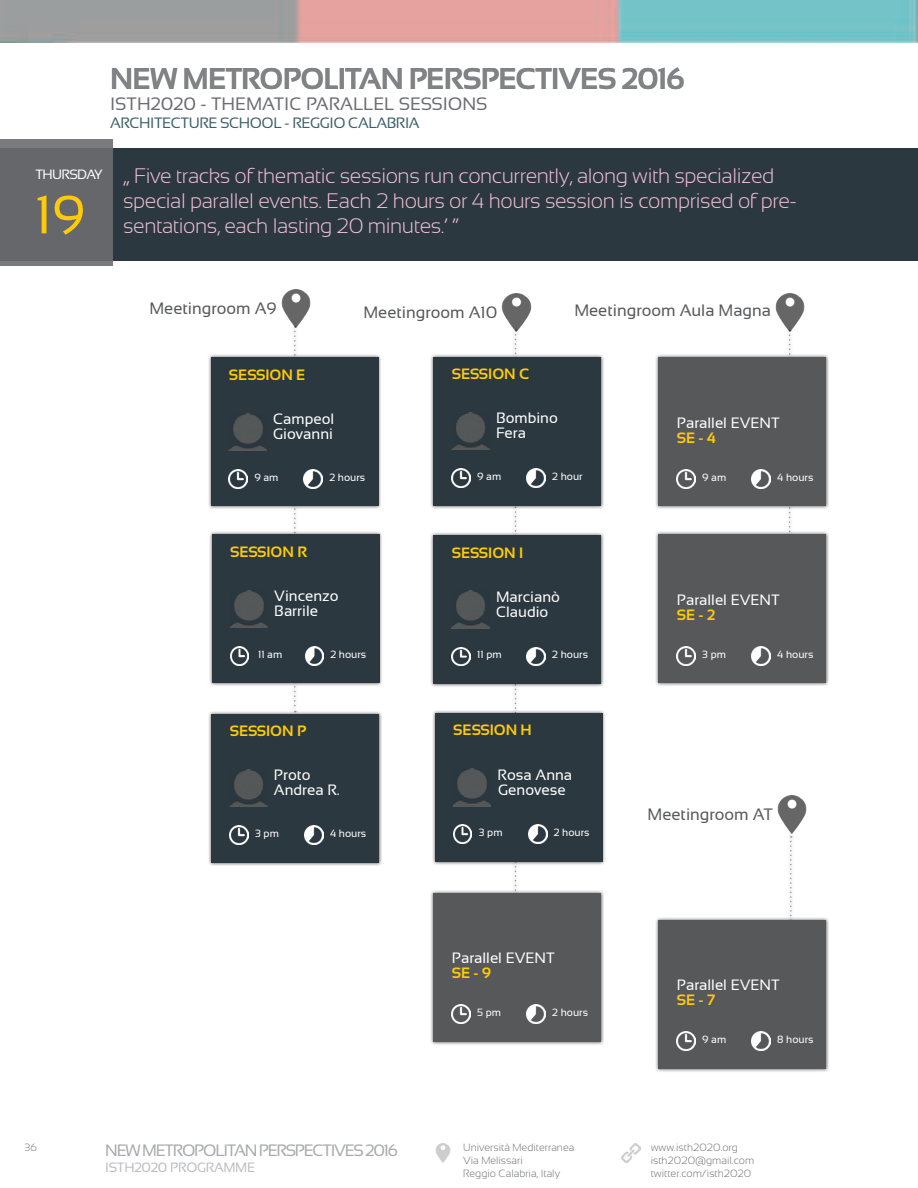
<style>
.page{position:relative;width:918px;height:1188px;background:#fff}
.page>*{position:absolute;margin:0;border:0;box-sizing:border-box;transform-origin:0 0}
.t1{font:54px "Sansation";color:#feca0a}
.t2{font:700 30px "Sansation";letter-spacing:-.025em;color:#808285}
.t3{font:300 21px/25.2px "Sansation";letter-spacing:-.02em;color:#f6c2d8}
.t4{font:18px "Sansation";color:#6c6d70}
.t5{font:16.5px "Sansation";color:#57585a}
.t6{font:16.5px "Sansation";letter-spacing:-.075em;color:#a8a9ad}
.t7{font:15px "Sansation";color:#fff}
.t8{font:700 15px "Sansation";color:#feca0a}
.t9{font:15px "Sansation";letter-spacing:-.03em;color:#3d616b}
.t10{font:13.5px "Sansation";letter-spacing:-.025em;color:#bcbdc0}
.t11{font:13.5px "Sansation";letter-spacing:-.05em;color:#fff}
.t12{font:300 10.5px/12.6px "Sansation";color:#6c6d70}
.t13{font:10.5px "Sansation";color:#fff}
</style>
<div class="page">
<img style="left:0;top:0;width:918px;height:42px">
<div style="left:787px;top:833px;width:8px;height:232px;background:#f9f9f9"></div>
<svg style="left:790px;top:836px;width:2px;height:81px"></svg>
<div style="left:786px;top:327px;width:8px;height:351px;background:#f9f9f9"></div>
<svg style="left:789px;top:331px;width:2px;height:200px"></svg>
<div style="left:291px;top:323px;width:8px;height:392px;background:#f9f9f9"></div>
<svg style="left:294px;top:327px;width:2px;height:384px"></svg>
<div style="left:511px;top:326px;width:8px;height:577px;background:#f9f9f9"></div>
<svg style="left:515px;top:331px;width:2px;height:559px"></svg>
<div style="left:209px;top:531px;width:174px;height:156px;background:#231f20;opacity:.75"></div>
<div style="left:212px;top:535px;width:167px;height:148px;background:#2c3840"></div>
<img style="left:230px;top:646px;width:19px;height:19px">
<img style="left:305px;top:646px;width:19px;height:19px">
<img style="left:230px;top:590px;width:38px;height:38px">
<div style="left:432px;top:710px;width:174px;height:155px;background:#231f20;opacity:.75"></div>
<div style="left:435px;top:713px;width:168px;height:149px;background:#2c3840"></div>
<img style="left:453px;top:825px;width:19px;height:19px">
<img style="left:528px;top:825px;width:19px;height:19px">
<img style="left:453px;top:769px;width:38px;height:37px">
<img style="left:775px;top:294px;width:30px;height:37px">
<div style="left:208px;top:354px;width:173px;height:156px;background:#231f20;opacity:.75"></div>
<div style="left:211px;top:358px;width:167px;height:148px;background:#2c3840"></div>
<img style="left:229px;top:469px;width:19px;height:19px">
<img style="left:304px;top:469px;width:19px;height:19px">
<img style="left:229px;top:413px;width:37px;height:38px">
<div style="left:208px;top:711px;width:174px;height:155px;background:#231f20;opacity:.75"></div>
<div style="left:212px;top:714px;width:167px;height:148px;background:#2c3840"></div>
<img style="left:230px;top:826px;width:18px;height:18px">
<img style="left:305px;top:826px;width:18px;height:18px">
<img style="left:230px;top:769px;width:37px;height:38px">
<div style="left:655px;top:917px;width:174px;height:155px;background:#231f20;opacity:.75"></div>
<div style="left:659px;top:920px;width:167px;height:149px;background:#57585a"></div>
<img style="left:677px;top:1032px;width:18px;height:19px">
<img style="left:752px;top:1032px;width:19px;height:19px">
<div style="left:655px;top:531px;width:174px;height:156px;background:#231f20;opacity:.75"></div>
<div style="left:659px;top:535px;width:167px;height:148px;background:#57585a"></div>
<img style="left:677px;top:646px;width:18px;height:19px">
<img style="left:752px;top:646px;width:19px;height:19px">
<div style="left:655px;top:354px;width:174px;height:156px;background:#231f20;opacity:.75"></div>
<div style="left:659px;top:358px;width:167px;height:148px;background:#57585a"></div>
<img style="left:677px;top:469px;width:18px;height:19px">
<img style="left:752px;top:469px;width:19px;height:19px">
<div style="left:430px;top:354px;width:174px;height:155px;background:#231f20;opacity:.75"></div>
<div style="left:434px;top:357px;width:167px;height:148px;background:#2c3840"></div>
<img style="left:452px;top:469px;width:18px;height:18px">
<img style="left:527px;top:469px;width:19px;height:18px">
<img style="left:452px;top:412px;width:37px;height:38px">
<img style="left:281px;top:290px;width:30px;height:37px">
<img style="left:501px;top:294px;width:31px;height:37px">
<img style="left:777px;top:796px;width:30px;height:37px">
<div style="left:430px;top:890px;width:174px;height:155px;background:#231f20;opacity:.75"></div>
<div style="left:434px;top:893px;width:167px;height:149px;background:#57585a"></div>
<img style="left:452px;top:1005px;width:18px;height:19px">
<img style="left:527px;top:1005px;width:19px;height:19px">
<div style="left:430px;top:532px;width:174px;height:155px;background:#231f20;opacity:.75"></div>
<div style="left:434px;top:535px;width:167px;height:149px;background:#2c3840"></div>
<img style="left:452px;top:647px;width:18px;height:19px">
<img style="left:527px;top:647px;width:19px;height:19px">
<img style="left:452px;top:591px;width:37px;height:37px">
<div style="left:0;top:148px;width:918px;height:113px;background:#2c3840"></div>
<svg style="left:0;top:139px;width:112px;height:127px;fill:#65676b"></svg>
<img style="left:435px;top:1144px;width:16px;height:18px">
<img style="left:621px;top:1144px;width:19px;height:18px">
<h2 class="t2" style="left:110px;top:61px;width:576px">NEW METROPOLITAN PERSPECTIVES 2016</h2>
<p class="t4" style="left:110px;top:94px;width:379px">ISTH2020 - THEMATIC PARALLEL SESSIONS</p>
<p class="t9" style="left:110px;top:114px;width:311px">ARCHITECTURE SCHOOL - REGGIO CALABRIA</p>
<p class="t11" style="left:35px;top:166px;width:69px">THURSDAY</p>
<p class="t1" style="left:35px;top:184px;width:52px">19</p>
<p class="t3" style="left:123px;top:163px;width:675px">„ Five tracks of thematic sessions run concurrently, along with specialized special parallel events. Each 2 hours or 4 hours session is comprised of pre&shy;sentations, each lasting 20 minutes.‘ “</p>
<p class="t5" style="left:149px;top:299px;width:129px">Meetingroom A9</p>
<p class="t5" style="left:363px;top:303px;width:136px">Meetingroom A10</p>
<p class="t5" style="left:574px;top:301px;width:198px">Meetingroom Aula Magna</p>
<p class="t8" style="left:229px;top:366px;width:78px">SESSION E</p>
<p class="t8" style="left:452px;top:366px;width:79px">SESSION C</p>
<p class="t7" style="left:273px;top:411px;width:63px">Campeol</p>
<p class="t7" style="left:273px;top:426px;width:61px">Giovanni</p>
<p class="t7" style="left:496px;top:410px;width:63px">Bombino</p>
<p class="t7" style="left:496px;top:425px;width:31px">Fera</p>
<p class="t7" style="left:677px;top:414px;width:104px">Parallel EVENT</p>
<p class="t8" style="left:677px;top:429px;width:41px">SE - 4</p>
<p class="t13" style="left:254px;top:471px;width:26px">9 am</p>
<p class="t13" style="left:329px;top:471px;width:37px">2 hours</p>
<p class="t13" style="left:477px;top:471px;width:26px">9 am</p>
<p class="t13" style="left:552px;top:471px;width:32px">2 hour</p>
<p class="t13" style="left:702px;top:471px;width:26px">9 am</p>
<p class="t13" style="left:777px;top:471px;width:38px">4 hours</p>
<p class="t8" style="left:230px;top:543px;width:79px">SESSION R</p>
<p class="t8" style="left:452px;top:544px;width:73px">SESSION I</p>
<p class="t7" style="left:274px;top:588px;width:66px">Vincenzo</p>
<p class="t7" style="left:274px;top:603px;width:45px">Barrile</p>
<p class="t7" style="left:496px;top:588px;width:65px">Marcianò</p>
<p class="t7" style="left:496px;top:603px;width:54px">Claudio</p>
<p class="t7" style="left:677px;top:591px;width:104px">Parallel EVENT</p>
<p class="t8" style="left:677px;top:606px;width:40px">SE - 2</p>
<p class="t13" style="left:258px;top:648px;width:26px">11 am</p>
<p class="t13" style="left:331px;top:648px;width:37px">2 hours</p>
<p class="t13" style="left:477px;top:649px;width:26px">11 pm</p>
<p class="t13" style="left:552px;top:649px;width:37px">2 hours</p>
<p class="t13" style="left:702px;top:648px;width:25px">3 pm</p>
<p class="t13" style="left:777px;top:648px;width:38px">4 hours</p>
<p class="t8" style="left:230px;top:723px;width:78px">SESSION P</p>
<p class="t8" style="left:453px;top:722px;width:80px">SESSION H</p>
<p class="t7" style="left:274px;top:767px;width:38px">Proto</p>
<p class="t7" style="left:274px;top:782px;width:67px">Andrea R.</p>
<p class="t7" style="left:498px;top:766px;width:76px">Rosa Anna</p>
<p class="t7" style="left:498px;top:781px;width:69px">Genovese</p>
<p class="t5" style="left:648px;top:805px;width:127px">Meetingroom AT</p>
<p class="t13" style="left:255px;top:828px;width:25px">3 pm</p>
<p class="t13" style="left:330px;top:828px;width:38px">4 hours</p>
<p class="t13" style="left:479px;top:827px;width:25px">3 pm</p>
<p class="t13" style="left:554px;top:827px;width:37px">2 hours</p>
<p class="t7" style="left:452px;top:950px;width:104px">Parallel EVENT</p>
<p class="t8" style="left:452px;top:965px;width:41px">SE - 9</p>
<p class="t13" style="left:477px;top:1007px;width:25px">5 pm</p>
<p class="t13" style="left:552px;top:1007px;width:37px">2 hours</p>
<p class="t7" style="left:677px;top:977px;width:104px">Parallel EVENT</p>
<p class="t8" style="left:677px;top:992px;width:40px">SE - 7</p>
<p class="t13" style="left:702px;top:1034px;width:26px">9 am</p>
<p class="t13" style="left:777px;top:1034px;width:38px">8 hours</p>
<p class="t12" style="left:24px;top:1141px;width:14px">36</p>
<p class="t6" style="left:105px;top:1141px;width:294px">NEW METROPOLITAN PERSPECTIVES 2016</p>
<p class="t10" style="left:105px;top:1160px;width:151px">ISTH2020 PROGRAMME</p>
<p class="t12" style="left:463px;top:1141px;width:113px">Università Mediterranea<br>Via Melissari<br>Reggio Calabria, Italy</p>
<p class="t12" style="left:651px;top:1141px;width:105px">www.isth2020.org isth2020@gmail.com twitter.com/isth2020</p>
</div>
